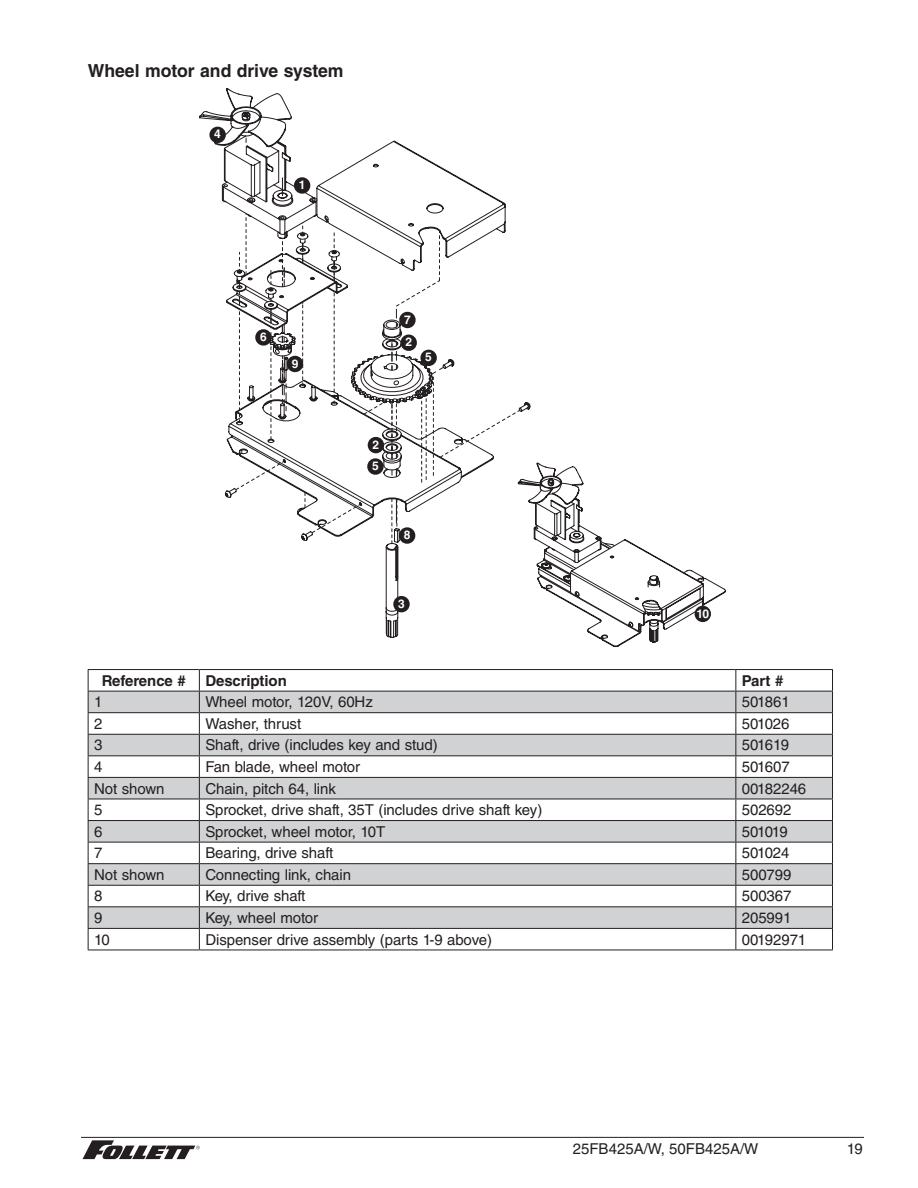
<style>
.page{position:relative;width:918px;height:1188px;background:#fff}
.page>*{position:absolute;margin:0;border:0;box-sizing:border-box;transform-origin:0 0}
.t1{font:700 18px "Helvetica LT Std";color:#231f20}
.t2{font:15px "Helvetica LT Std";letter-spacing:-.005em;color:#231f20}
.t3{font:700 15px "Helvetica LT Std";letter-spacing:-.005em;color:#231f20}
.t4{font:700 12px "Helvetica LT Std";color:#fff}
</style>
<div class="page">
<svg style="left:83px;top:1140px;width:117px;height:19px"></svg>
<hr style="left:81px;top:1137px;width:783px;height:1px;background:#231f20">
<svg style="left:199px;top:88px;width:527px;height:559px"></svg>
<div style="left:297px;top:180px;width:10px;height:11px;background:#231f20;border-radius:50%"></div>
<div style="left:294px;top:177px;width:16px;height:17px;border:6px solid #231f20;border-radius:50%"></div>
<div style="left:423px;top:353px;width:11px;height:10px;background:#231f20;border-radius:50%"></div>
<div style="left:420px;top:350px;width:17px;height:16px;border:6px solid #231f20;border-radius:50%"></div>
<div style="left:212px;top:130px;width:11px;height:10px;background:#231f20;border-radius:50%"></div>
<div style="left:209px;top:127px;width:17px;height:16px;border:6px solid #231f20;border-radius:50%"></div>
<div style="left:371px;top:440px;width:10px;height:10px;background:#231f20;border-radius:50%"></div>
<div style="left:368px;top:437px;width:16px;height:16px;border:6px solid #231f20;border-radius:50%"></div>
<div style="left:698px;top:609px;width:10px;height:10px;background:#231f20;border-radius:50%"></div>
<div style="left:695px;top:606px;width:16px;height:16px;border:6px solid #231f20;border-radius:50%"></div>
<div style="left:402px;top:315px;width:11px;height:10px;background:#231f20;border-radius:50%"></div>
<div style="left:399px;top:312px;width:17px;height:16px;border:6px solid #231f20;border-radius:50%"></div>
<div style="left:402px;top:530px;width:10px;height:11px;background:#231f20;border-radius:50%"></div>
<div style="left:399px;top:527px;width:16px;height:17px;border:6px solid #231f20;border-radius:50%"></div>
<div style="left:370px;top:461px;width:11px;height:11px;background:#231f20;border-radius:50%"></div>
<div style="left:367px;top:458px;width:17px;height:17px;border:6px solid #231f20;border-radius:50%"></div>
<div style="left:290px;top:359px;width:10px;height:10px;background:#231f20;border-radius:50%"></div>
<div style="left:287px;top:356px;width:16px;height:16px;border:6px solid #231f20;border-radius:50%"></div>
<div style="left:258px;top:332px;width:11px;height:11px;background:#231f20;border-radius:50%"></div>
<div style="left:255px;top:329px;width:17px;height:17px;border:6px solid #231f20;border-radius:50%"></div>
<div style="left:404px;top:338px;width:10px;height:10px;background:#231f20;border-radius:50%"></div>
<div style="left:401px;top:335px;width:16px;height:16px;border:6px solid #231f20;border-radius:50%"></div>
<div style="left:396px;top:599px;width:11px;height:10px;background:#231f20;border-radius:50%"></div>
<div style="left:393px;top:596px;width:17px;height:16px;border:6px solid #231f20;border-radius:50%"></div>
<svg style="left:89px;top:692px;width:743px;height:236px;fill:#d1d2d4"></svg>
<hr style="left:88px;top:669px;width:111px;height:1px;background:#231f20">
<hr style="left:199px;top:669px;width:537px;height:1px;background:#231f20">
<hr style="left:736px;top:669px;width:97px;height:1px;background:#231f20">
<hr style="left:88px;top:691px;width:111px;height:1px;background:#231f20">
<hr style="left:199px;top:691px;width:537px;height:1px;background:#231f20">
<hr style="left:736px;top:691px;width:97px;height:1px;background:#231f20">
<hr style="left:88px;top:712px;width:111px;height:1px;background:#231f20">
<hr style="left:199px;top:712px;width:537px;height:1px;background:#231f20">
<hr style="left:736px;top:712px;width:97px;height:1px;background:#231f20">
<hr style="left:88px;top:734px;width:111px;height:1px;background:#231f20">
<hr style="left:199px;top:734px;width:537px;height:1px;background:#231f20">
<hr style="left:736px;top:734px;width:97px;height:1px;background:#231f20">
<hr style="left:88px;top:755px;width:111px;height:1px;background:#231f20">
<hr style="left:199px;top:755px;width:537px;height:1px;background:#231f20">
<hr style="left:736px;top:755px;width:97px;height:1px;background:#231f20">
<hr style="left:88px;top:777px;width:111px;height:1px;background:#231f20">
<hr style="left:199px;top:777px;width:537px;height:1px;background:#231f20">
<hr style="left:736px;top:777px;width:97px;height:1px;background:#231f20">
<hr style="left:88px;top:799px;width:111px;height:1px;background:#231f20">
<hr style="left:199px;top:799px;width:537px;height:1px;background:#231f20">
<hr style="left:736px;top:799px;width:97px;height:1px;background:#231f20">
<hr style="left:88px;top:820px;width:111px;height:1px;background:#231f20">
<hr style="left:199px;top:820px;width:537px;height:1px;background:#231f20">
<hr style="left:736px;top:820px;width:97px;height:1px;background:#231f20">
<hr style="left:88px;top:842px;width:111px;height:1px;background:#231f20">
<hr style="left:199px;top:842px;width:537px;height:1px;background:#231f20">
<hr style="left:736px;top:842px;width:97px;height:1px;background:#231f20">
<hr style="left:88px;top:863px;width:111px;height:1px;background:#231f20">
<hr style="left:199px;top:863px;width:537px;height:1px;background:#231f20">
<hr style="left:736px;top:863px;width:97px;height:1px;background:#231f20">
<hr style="left:88px;top:885px;width:111px;height:1px;background:#231f20">
<hr style="left:199px;top:885px;width:537px;height:1px;background:#231f20">
<hr style="left:736px;top:885px;width:97px;height:1px;background:#231f20">
<hr style="left:88px;top:906px;width:111px;height:1px;background:#231f20">
<hr style="left:199px;top:906px;width:537px;height:1px;background:#231f20">
<hr style="left:736px;top:906px;width:97px;height:1px;background:#231f20">
<hr style="left:88px;top:928px;width:111px;height:1px;background:#231f20">
<svg style="left:88px;top:670px;width:1px;height:280px"></svg>
<hr style="left:199px;top:928px;width:537px;height:1px;background:#231f20">
<svg style="left:199px;top:670px;width:1px;height:280px"></svg>
<hr style="left:736px;top:928px;width:97px;height:1px;background:#231f20">
<svg style="left:735px;top:670px;width:1px;height:280px"></svg>
<svg style="left:832px;top:670px;width:1px;height:280px"></svg>
<hr style="left:88px;top:950px;width:111px;height:1px;background:#231f20">
<hr style="left:199px;top:950px;width:537px;height:1px;background:#231f20">
<hr style="left:736px;top:950px;width:97px;height:1px;background:#231f20">
<p class="t1" style="left:88px;top:59px;width:257px">Wheel motor and drive system</p>
<p class="t4" style="left:214px;top:127px;width:8px">4</p>
<p class="t4" style="left:299px;top:178px;width:8px">1</p>
<p class="t4" style="left:260px;top:329px;width:8px">6</p>
<p class="t4" style="left:292px;top:356px;width:8px">9</p>
<p class="t4" style="left:404px;top:312px;width:8px">7</p>
<p class="t4" style="left:405px;top:335px;width:8px">2</p>
<p class="t4" style="left:425px;top:350px;width:8px">5</p>
<p class="t4" style="left:373px;top:437px;width:8px">2</p>
<p class="t4" style="left:372px;top:459px;width:8px">5</p>
<p class="t4" style="left:404px;top:528px;width:8px">8</p>
<p class="t4" style="left:398px;top:596px;width:8px">3</p>
<p class="t4" style="left:696px;top:606px;width:14px">10</p>
<p class="t3" style="left:102px;top:671px;width:85px">Reference #</p>
<p class="t3" style="left:205px;top:671px;width:83px">Description</p>
<p class="t3" style="left:742px;top:671px;width:43px">Part #</p>
<p class="t2" style="left:94px;top:693px;width:10px">1</p>
<p class="t2" style="left:205px;top:693px;width:169px">Wheel motor, 120V, 60Hz</p>
<p class="t2" style="left:742px;top:693px;width:49px">501861</p>
<p class="t2" style="left:94px;top:715px;width:10px">2</p>
<p class="t2" style="left:205px;top:715px;width:97px">Washer, thrust</p>
<p class="t2" style="left:742px;top:715px;width:49px">501026</p>
<p class="t2" style="left:94px;top:736px;width:10px">3</p>
<p class="t2" style="left:205px;top:736px;width:234px">Shaft, drive (includes key and stud)</p>
<p class="t2" style="left:742px;top:736px;width:49px">501619</p>
<p class="t2" style="left:94px;top:758px;width:10px">4</p>
<p class="t2" style="left:205px;top:758px;width:156px">Fan blade, wheel motor</p>
<p class="t2" style="left:742px;top:758px;width:49px">501607</p>
<p class="t2" style="left:94px;top:780px;width:72px">Not shown</p>
<p class="t2" style="left:205px;top:780px;width:132px">Chain, pitch 64, link</p>
<p class="t2" style="left:742px;top:780px;width:66px">00182246</p>
<p class="t2" style="left:94px;top:801px;width:10px">5</p>
<p class="t2" style="left:205px;top:801px;width:339px">Sprocket, drive shaft, 35T (includes drive shaft key)</p>
<p class="t2" style="left:742px;top:801px;width:51px">502692</p>
<p class="t2" style="left:94px;top:823px;width:10px">6</p>
<p class="t2" style="left:205px;top:823px;width:182px">Sprocket, wheel motor, 10T</p>
<p class="t2" style="left:742px;top:823px;width:47px">501019</p>
<p class="t2" style="left:94px;top:844px;width:10px">7</p>
<p class="t2" style="left:205px;top:844px;width:129px">Bearing, drive shaft</p>
<p class="t2" style="left:742px;top:844px;width:49px">501024</p>
<p class="t2" style="left:94px;top:866px;width:72px">Not shown</p>
<p class="t2" style="left:205px;top:866px;width:147px">Connecting link, chain</p>
<p class="t2" style="left:742px;top:866px;width:51px">500799</p>
<p class="t2" style="left:94px;top:887px;width:10px">8</p>
<p class="t2" style="left:205px;top:887px;width:101px">Key, drive shaft</p>
<p class="t2" style="left:742px;top:887px;width:51px">500367</p>
<p class="t2" style="left:94px;top:909px;width:10px">9</p>
<p class="t2" style="left:205px;top:909px;width:114px">Key, wheel motor</p>
<p class="t2" style="left:742px;top:909px;width:51px">205991</p>
<p class="t2" style="left:94px;top:931px;width:17px">10</p>
<p class="t2" style="left:205px;top:931px;width:288px">Dispenser drive assembly (parts 1-9 above)</p>
<p class="t2" style="left:742px;top:931px;width:66px">00192971</p>
<p class="t2" style="left:573px;top:1140px;width:187px">25FB425A/W, 50FB425A/W</p>
<p class="t2" style="left:847px;top:1140px;width:18px">19</p>
</div>
